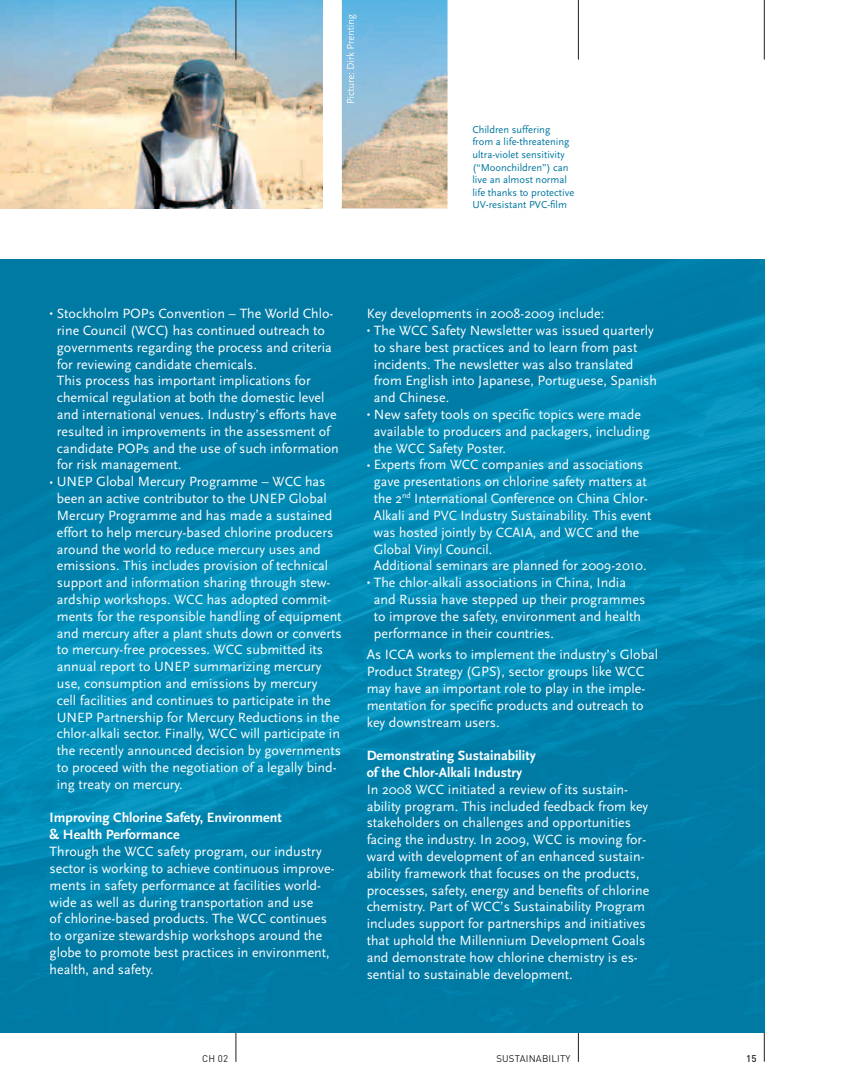
<style>
.page{position:relative;width:844px;height:1092px;background:#fff}
.page>*{position:absolute;margin:0;border:0;box-sizing:border-box;transform-origin:0 0}
.t1{font:14px/16.8px "Scala Sans";color:#fff}
.t2{font:700 14px/16.8px "Scala Sans";color:#fff}
.t3{font:10.5px/12.6px "Scala Sans";color:#0077a0}
.t4{font:9.62px "DIN";letter-spacing:.02em;color:#231f20}
.t5{font:500 9.62px "DIN";color:#231f20}
.s1{font-size:10.5px}
</style>
<div class="page">
<hr style="left:763px;top:0;width:1px;height:60px;background:#231f20">
<hr style="left:577px;top:0;width:1px;height:60px;background:#231f20">
<svg style="left:763px;top:1032px;width:1px;height:29px"></svg>
<svg style="left:577px;top:1032px;width:1px;height:29px"></svg>
<svg style="left:235px;top:1032px;width:1px;height:29px"></svg>
<img style="left:0;top:259px;width:764px;height:773px">
<img style="left:0;top:0;width:322px;height:208px">
<img style="left:342px;top:0;width:105px;height:208px">
<hr style="left:235px;top:0;width:1px;height:60px;background:#231f20">
<img style="left:346px;top:14px;width:10px;height:89px">
<p class="t3" style="left:472px;top:123px;width:103px">Children suffering<br>from a life-threatening ultra-violet sensitivity (“Moonchildren”) can live an almost normal life thanks to protective<br>UV-resistant PVC-film</p>
<p class="t1" style="left:57px;top:305px;width:283px;text-indent:-7px"><span class="s1">•</span> Stockholm POPs Convention – The World Chlo&shy;rine Council (WCC) has continued outreach to governments regarding the process and criteria for reviewing candidate chemicals.<br>This process has important implications for chemical regulation at both the domestic level and international venues. Industry’s efforts have resulted in improvements in the assessment of candidate POPs and the use of such information for risk management.</p>
<p class="t1" style="left:57px;top:473px;width:286px;text-indent:-7px"><span class="s1">•</span> UNEP Global Mercury Programme – WCC has been an active contributor to the UNEP Global Mercury Programme and has made a sustained effort to help mercury-based chlorine producers around the world to reduce mercury uses and emissions. This includes provision of technical support and information sharing through stew&shy;ardship workshops. WCC has adopted commit&shy;ments for the responsible handling of equipment and mercury after a plant shuts down or converts to mercury-free processes. WCC submitted its annual report to UNEP summarizing mercury use, consumption and emissions by mercury<br>cell facilities and continues to participate in the UNEP Partnership for Mercury Reductions in the chlor-alkali sector. Finally, WCC will participate in the recently announced decision by governments to proceed with the negotiation of a legally bind&shy;ing treaty on mercury.</p>
<p class="t2" style="left:50px;top:809px;width:233px">Improving Chlorine Safety, Environment &amp; Health Performance</p>
<p class="t1" style="left:50px;top:843px;width:286px">Through the WCC safety program, our industry sector is working to achieve continuous improve&shy;ments in safety performance at facilities world&shy;wide as well as during transportation and use<br>of chlorine-based products. The WCC continues to organize stewardship workshops around the globe to promote best practices in environment, health, and safety.</p>
<p class="t1" style="left:366px;top:305px;width:239px">Key developments in 2008-2009 include:</p>
<p class="t1" style="left:374px;top:322px;width:284px;text-indent:-7px"><span class="s1">•</span> The WCC Safety Newsletter was issued quarterly to share best practices and to learn from past incidents. The newsletter was also translated from English into Japanese, Portuguese, Spanish and Chinese.</p>
<p class="t1" style="left:374px;top:406px;width:277px;text-indent:-7px"><span class="s1">•</span> New safety tools on specific topics were made available to producers and packagers, including the WCC Safety Poster.</p>
<p class="t1" style="left:374px;top:456px;width:279px;text-indent:-7px"><span class="s1">•</span> Experts from WCC companies and associations gave presentations on chlorine safety matters at the 2<sup>nd</sup> International Conference on China Chlor-Alkali and PVC Industry Sustainability. This event was hosted jointly by CCAIA, and WCC and the Global Vinyl Council.<br>Additional seminars are planned for 2009-2010.</p>
<p class="t1" style="left:374px;top:574px;width:273px;text-indent:-7px"><span class="s1">•</span> The chlor-alkali associations in China, India and Russia have stepped up their programmes to improve the safety, environment and health performance in their countries.</p>
<p class="t1" style="left:366px;top:646px;width:293px">As ICCA works to implement the industry’s Global Product Strategy (GPS), sector groups like WCC may have an important role to play in the imple&shy;mentation for specific products and outreach to key downstream users.</p>
<p class="t2" style="left:366px;top:747px;width:170px">Demonstrating Sustainability of the Chlor-Alkali Industry</p>
<p class="t1" style="left:366px;top:781px;width:284px">In 2008 WCC initiated a review of its sustain&shy;ability program. This included feedback from key stakeholders on challenges and opportunities facing the industry. In 2009, WCC is moving for&shy;ward with development of an enhanced sustain&shy;ability framework that focuses on the products, processes, safety, energy and benefits of chlorine chemistry. Part of WCC’s Sustainability Program includes support for partnerships and initiatives that uphold the Millennium Development Goals and demonstrate how chlorine chemistry is es&shy;sential to sustainable development.</p>
<p class="t4" style="left:202px;top:1052px;width:28px">CH 02</p>
<p class="t4" style="left:496px;top:1052px;width:76px">SUSTAINABILITY</p>
<p class="t5" style="left:745px;top:1051px;width:12px">15</p>
</div>
